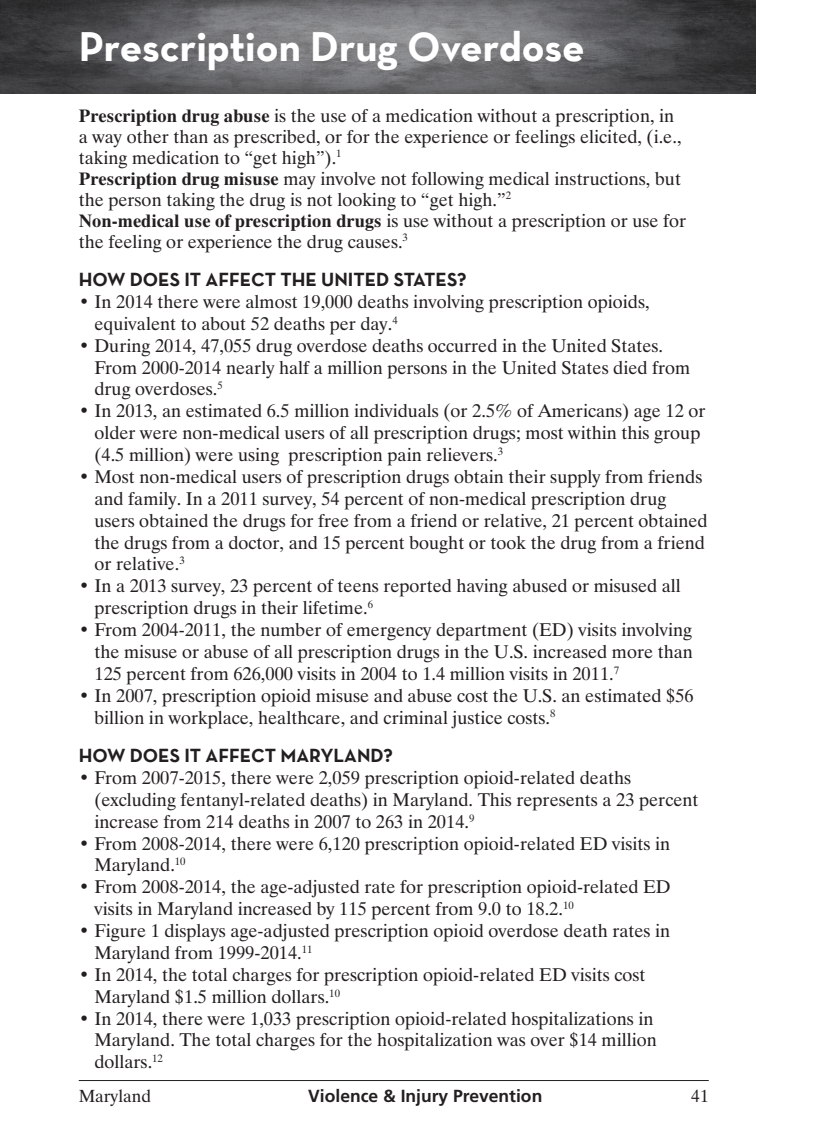
<style>
.page{position:relative;width:819px;height:1134px;background:#fff}
.page>*{position:absolute;margin:0;border:0;box-sizing:border-box;transform-origin:0 0}
.t1{font:700 42px "Neutra Text";color:#fff}
.t2{font:700 19.25px "Neutra Text";color:#231f20}
.t3{font:18.38px/21.9px "Dutch 801 BT";color:#231f20}
.t4{font:700 17.5px "Frutiger";color:#231f20}
.t5{font:17.5px "Dutch 801 BT";color:#231f20}
.s1{font-weight:700}
</style>
<div class="page">
<hr style="left:79px;top:1080px;width:630px;height:1px;background:#231f20">
<img style="left:0;top:0;width:756px;height:93px">
<h1 class="t1" style="left:79px;top:21px;width:508px">Prescription Drug Overdose</h1>
<p class="t3" style="left:79px;top:105px;width:609px;line-height:21px"><span class="s1">Prescription drug abuse</span> is the use of a medication without a prescription, in a way other than as prescribed, or for the experience or feelings elicited, (i.e., taking medication to “get high”).<sup>1<br></sup><span class="s1">Prescription drug misuse</span> may involve not following medical instructions, but the person taking the drug is not looking to “get high.”<sup>2<br></sup><span class="s1">Non-medical use of prescription drugs</span> is use without a prescription or use for the feeling or experience the drug causes.<sup>3</sup></p>
<p class="t2" style="left:79px;top:268px;width:389px">HOW DOES IT AFFECT THE UNITED STATES?</p>
<p class="t3" style="left:94px;top:291px;width:557px;text-indent:-16px">• In 2014 there were almost 19,000 deaths involving prescription opioids, equivalent to about 52 deaths per day.<sup>4</sup></p>
<p class="t3" style="left:94px;top:334px;width:597px;text-indent:-16px">• During 2014, 47,055 drug overdose deaths occurred in the United States.<br>From 2000-2014 nearly half a million persons in the United States died from drug overdoses.<sup>5</sup></p>
<p class="t3" style="left:94px;top:400px;width:613px;text-indent:-16px">• In 2013, an estimated 6.5 million individuals (or 2.5% of Americans) age 12 or older were non-medical users of all prescription drugs; most within this group (4.5 million) were using prescription pain relievers.<sup>3</sup></p>
<p class="t3" style="left:94px;top:466px;width:615px;text-indent:-16px">• Most non-medical users of prescription drugs obtain their supply from friends and family. In a 2011 survey, 54 percent of non-medical prescription drug users obtained the drugs for free from a friend or relative, 21 percent obtained the drugs from a doctor, and 15 percent bought or took the drug from a friend or relative.<sup>3</sup></p>
<p class="t3" style="left:94px;top:575px;width:588px;text-indent:-16px">• In a 2013 survey, 23 percent of teens reported having abused or misused all prescription drugs in their lifetime.<sup>6</sup></p>
<p class="t3" style="left:94px;top:619px;width:600px;text-align:justify;text-indent:-16px">• From 2004-2011, the number of emergency department (ED) visits involving the misuse or abuse of all prescription drugs in the U.S. increased more than 125 percent from 626,000 visits in 2004 to 1.4 million visits in 2011.<sup>7</sup></p>
<p class="t3" style="left:94px;top:684px;width:601px;text-indent:-16px">• In 2007, prescription opioid misuse and abuse cost the U.S. an estimated $56 billion in workplace, healthcare, and criminal justice costs.<sup>8</sup></p>
<p class="t2" style="left:79px;top:744px;width:316px">HOW DOES IT AFFECT MARYLAND?</p>
<p class="t3" style="left:94px;top:767px;width:606px;text-indent:-16px">• From 2007-2015, there were 2,059 prescription opioid-related deaths (excluding fentanyl-related deaths) in Maryland. This represents a 23 percent increase from 214 deaths in 2007 to 263 in 2014.<sup>9</sup></p>
<p class="t3" style="left:94px;top:832px;width:577px;text-indent:-16px">• From 2008-2014, there were 6,120 prescription opioid-related ED visits in<br>Maryland.<sup>10</sup></p>
<p class="t3" style="left:94px;top:876px;width:578px;text-indent:-16px">• From 2008-2014, the age-adjusted rate for prescription opioid-related ED visits in Maryland increased by 115 percent from 9.0 to 18.2.<sup>10</sup></p>
<p class="t3" style="left:94px;top:920px;width:577px;text-indent:-16px">• Figure 1 displays age-adjusted prescription opioid overdose death rates in<br>Maryland from 1999-2014.<sup>11</sup></p>
<p class="t3" style="left:94px;top:963px;width:553px;text-indent:-16px">• In 2014, the total charges for prescription opioid-related ED visits cost<br>Maryland $1.5 million dollars.<sup>10</sup></p>
<p class="t3" style="left:94px;top:1007px;width:564px;text-indent:-16px">• In 2014, there were 1,033 prescription opioid-related hospitalizations in<br>Maryland. The total charges for the hospitalization was over $14 million dollars.<sup>12</sup></p>
<p class="t5" style="left:79px;top:1086px;width:74px">Maryland</p>
<p class="t4" style="left:308px;top:1086px;width:236px">Violence &amp; Injury Prevention</p>
<p class="t5" style="left:691px;top:1086px;width:19px">41</p>
</div>
